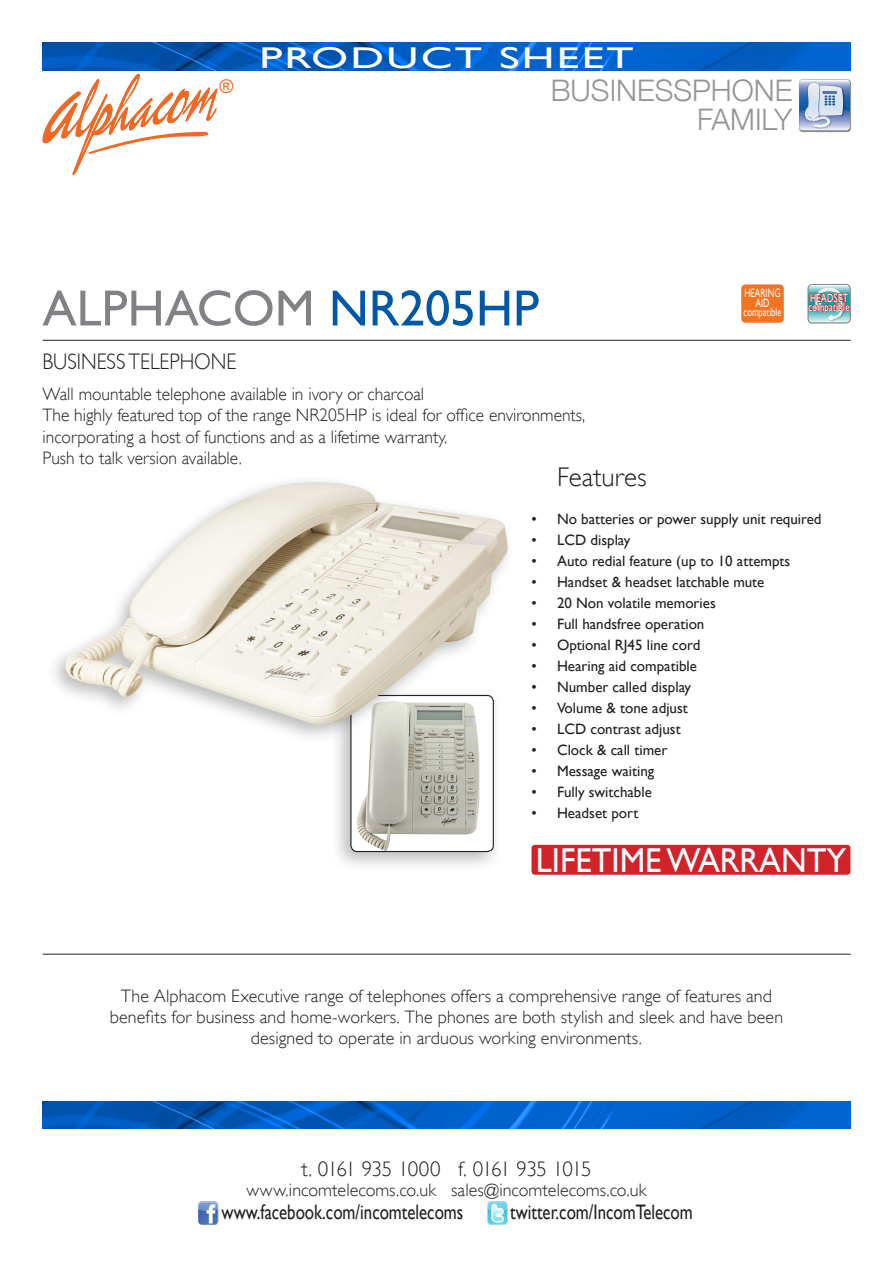
<style>
.page{position:relative;width:893px;height:1263px;background:#fff}
.page>*{position:absolute;margin:0;border:0;box-sizing:border-box;transform-origin:0 0}
.PRODUCT_HEADER{font:51px "Gill Sans";color:#808285}
.PRODUCT_HEADER-2{font:51px "Gill Sans";color:#0157a8}
.t1{font:34.5px "Gill Sans";color:#fff;scale:.95 1}
.t2{font:30px "Gill Sans";letter-spacing:.05em;color:#fff;scale:1.5 1}
.t3{font:300 29.7px "Helvetica Neue";color:#939598}
.Features{font:300 27px "Gill Sans";color:#231f20}
.prd_sht_sub_header{font:300 22.5px "Gill Sans";color:#231f20;scale:.9 1}
.Page_intro{font:21px "Gill Sans";color:#231f20;scale:.8 1}
.Terms_copy{font:300 21px "Gill Sans";letter-spacing:-.045em;color:#231f20}
.t4{font:19.05px "Gill Sans Std";color:#f26722}
.Product_spec_descrip{font:300 18px/21px "Gill Sans";letter-spacing:.005em;color:#231f20;text-align:center}
.Prd_sht_spec_desc{font:300 18px/21.6px "Gill Sans";color:#231f20}
.Terms_copy-2{font:300 18px "Gill Sans";letter-spacing:.005em;color:#231f20}
.Prd_sht_bullets{font:15px "Gill Sans";color:#231f20}
.t5{font:12.15px "Gill Sans";color:#fff;scale:.7 1}
.t6{font:12.15px "Gill Sans";letter-spacing:.04em;color:#fff;scale:.7 1}
</style>
<div class="page">
<img style="left:799px;top:79px;width:53px;height:53px">
<svg style="left:799px;top:80px;width:51px;height:50px;background:#a6b9d8"></svg>
<img style="left:43px;top:43px;width:807px;height:27px">
<img style="left:43px;top:1101px;width:807px;height:28px">
<svg style="left:43px;top:73px;width:174px;height:102px"></svg>
<img style="left:198px;top:1201px;width:20px;height:24px">
<img style="left:487px;top:1201px;width:21px;height:24px">
<hr style="left:43px;top:954px;width:807px;height:1px;background:#231f20">
<hr style="left:43px;top:340px;width:807px;height:1px;background:#231f20">
<div style="left:329px;top:686px;width:172px;height:186px;background:#231f20;opacity:.3"></div>
<div style="left:351px;top:695px;width:142px;height:156px;background:#fff;border-radius:6px"></div>
<img style="left:356px;top:743px;width:123px;height:107px">
<div style="left:350px;top:695px;width:144px;height:157px;border:1px solid #231f20;border-radius:6px"></div>
<div style="left:45px;top:473px;width:470px;height:270px;background:#231f20;opacity:.3"></div>
<img style="left:64px;top:482px;width:444px;height:243px">
<div style="left:808px;top:284px;width:42px;height:39px;border:1px solid #808285;border-radius:4px"></div>
<svg style="left:808px;top:285px;width:42px;height:38px;background:#989a9f"></svg>
<div style="left:741px;top:284px;width:43px;height:39px;background:#f47321;border-radius:4px"></div>
<div style="left:531px;top:845px;width:319px;height:30px;background:#d1232a;border-radius:3px"></div>
<p class="t4" style="left:219px;top:76px;width:16px">®</p>
<p class="t2" style="left:259px;top:40px;width:251px">PRODUCT SHEET</p>
<p class="t3" style="left:551px;top:72px;width:243px">BUSINESSPHONE</p>
<p class="t3" style="left:697px;top:101px;width:97px">FAMILY</p>
<p class="PRODUCT_HEADER" style="left:43px;top:278px;width:68px">Alphacom</p>
<p class="PRODUCT_HEADER-2" style="left:329px;top:278px;width:212px">NR205HP</p>
<p class="prd_sht_sub_header" style="left:43px;top:349px;width:217px">BUSINESS TELEPHONE</p>
<p class="Prd_sht_spec_desc" style="left:43px;top:383px;width:383px">Wall mountable telephone available in ivory or charcoal</p>
<p class="Prd_sht_spec_desc" style="left:43px;top:404px;width:544px">The highly featured top of the range NR205HP is ideal for office environments, incorporating a host of functions and as a lifetime warranty.</p>
<p class="Prd_sht_spec_desc" style="left:43px;top:447px;width:201px">Push to talk version available.</p>
<p class="t5" style="left:744px;top:285px;width:53px">HEARING</p>
<p class="t5" style="left:755px;top:296px;width:22px">AID</p>
<p class="t5" style="left:744px;top:305px;width:56px">compatible</p>
<p class="t6" style="left:810px;top:290px;width:56px">HEADSET</p>
<p class="t6" style="left:808px;top:299px;width:60px">compatible</p>
<p class="Features" style="left:557px;top:462px;width:91px">Features</p>
<p class="Prd_sht_bullets" style="left:531px;top:510px;width:292px">• No batteries or power supply unit required</p>
<p class="Prd_sht_bullets" style="left:531px;top:531px;width:100px">• LCD display</p>
<p class="Prd_sht_bullets" style="left:531px;top:552px;width:260px">• Auto redial feature (up to 10 attempts</p>
<p class="Prd_sht_bullets" style="left:531px;top:573px;width:234px">• Handset &amp; headset latchable mute</p>
<p class="Prd_sht_bullets" style="left:531px;top:594px;width:186px">• 20 Non volatile memories</p>
<p class="Prd_sht_bullets" style="left:531px;top:615px;width:174px">• Full handsfree operation</p>
<p class="Prd_sht_bullets" style="left:531px;top:636px;width:170px">• Optional RJ45 line cord</p>
<p class="Prd_sht_bullets" style="left:531px;top:657px;width:167px">• Hearing aid compatible</p>
<p class="Prd_sht_bullets" style="left:531px;top:678px;width:161px">• Number called display</p>
<p class="Prd_sht_bullets" style="left:531px;top:699px;width:158px">• Volume &amp; tone adjust</p>
<p class="Prd_sht_bullets" style="left:531px;top:720px;width:151px">• LCD contrast adjust</p>
<p class="Prd_sht_bullets" style="left:531px;top:741px;width:137px">• Clock &amp; call timer</p>
<p class="Prd_sht_bullets" style="left:531px;top:762px;width:124px">• Message waiting</p>
<p class="Prd_sht_bullets" style="left:531px;top:783px;width:122px">• Fully switchable</p>
<p class="Prd_sht_bullets" style="left:531px;top:804px;width:108px">• Headset port</p>
<p class="t1" style="left:536px;top:840px;width:328px">LIFETIME WARRANTY</p>
<p class="Product_spec_descrip" style="left:110px;top:985px;width:675px">The Alphacom Executive range of telephones offers a comprehensive range of features and benefits for business and home-workers. The phones are both stylish and sleek and have been designed to operate in arduous working environments.</p>
<p class="Terms_copy" style="left:301px;top:1157px;width:291px">t. 0161 935 1000 f. 0161 935 1015</p>
<p class="Terms_copy-2" style="left:246px;top:1179px;width:401px">www.incomtelecoms.co.uk sales@incomtelecoms.co.uk</p>
<p class="Page_intro" style="left:222px;top:1200px;width:304px">www.facebook.com/incomtelecoms</p>
<p class="Page_intro" style="left:510px;top:1200px;width:230px">twitter.com/IncomTelecom</p>
</div>
